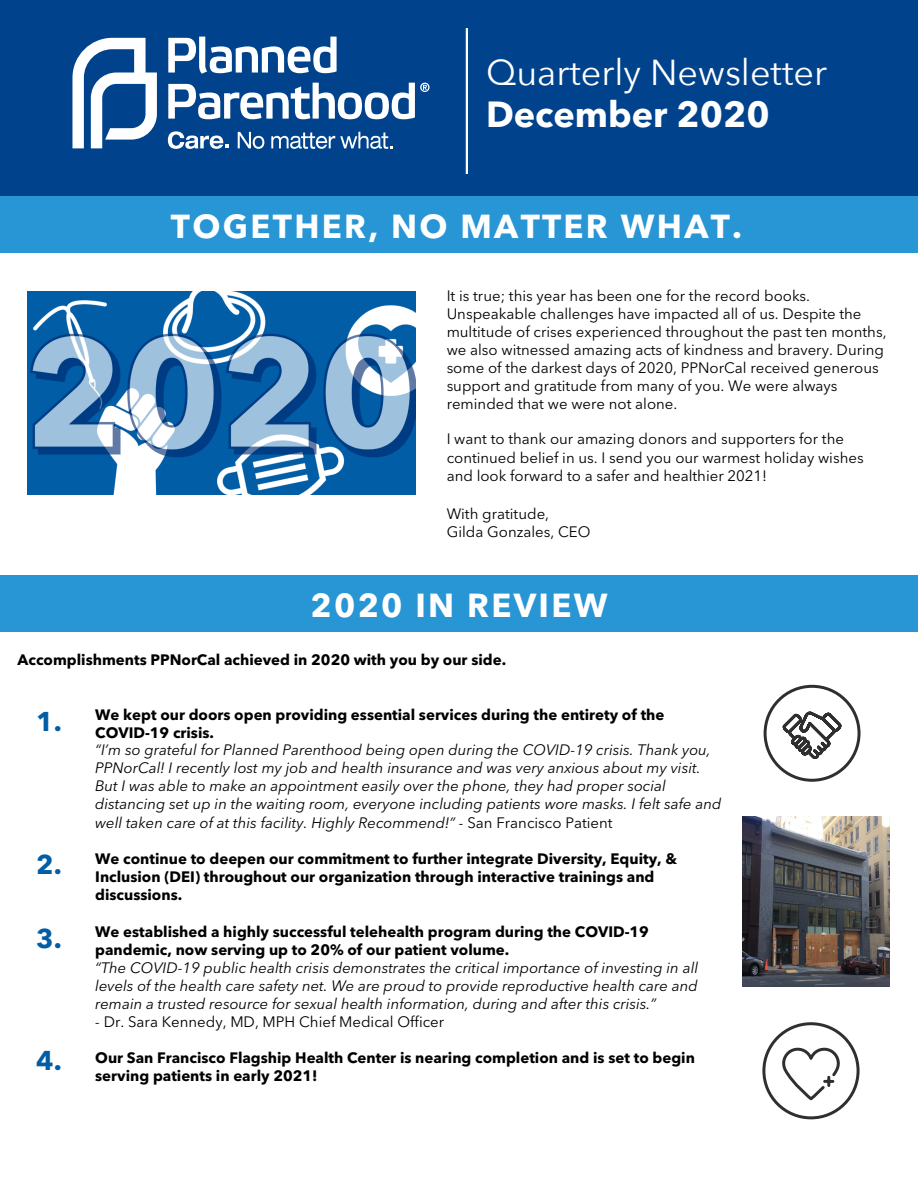
<style>
.page{position:relative;width:918px;height:1188px;background:#fff}
.page>*{position:absolute;margin:0;border:0;box-sizing:border-box;transform-origin:0 0}
.t1{font:36px "Avenir Next";color:#fff}
.t2{font:700 36px "Avenir Next LT Pro";color:#fff}
.t3{font:700 33px "Avenir Next LT Pro";letter-spacing:.07em;color:#fff}
.t4{font:700 27px "Avenir Next LT Pro";color:#005da6}
.t5{font:italic 15px/18.1px "Avenir Next LT Pro";color:#000}
.t6{font:15px/18px "Avenir Next LT Pro";color:#000}
.t7{font:700 15px/18.1px "Avenir Next LT Pro";color:#000}
.s1{font-style:normal}
.s2{font-style:italic}
</style>
<div class="page">
<div style="left:0;top:0;width:918px;height:197px;background:#00438c"></div>
<div style="left:0;top:197px;width:918px;height:56px;background:#2895d5"></div>
<svg style="left:72px;top:38px;width:85px;height:110px"></svg>
<svg style="left:168px;top:131px;width:61px;height:18px"></svg>
<svg style="left:238px;top:132px;width:26px;height:17px"></svg>
<svg style="left:271px;top:132px;width:122px;height:17px"></svg>
<svg style="left:168px;top:37px;width:169px;height:37px"></svg>
<svg style="left:168px;top:83px;width:262px;height:36px"></svg>
<hr style="left:466px;top:28px;width:2px;height:146px;background:#fff">
<div style="left:0;top:575px;width:918px;height:56px;background:#2895d5"></div>
<img style="left:28px;top:291px;width:388px;height:203px">
<img style="left:742px;top:817px;width:148px;height:170px">
<div style="left:762px;top:1022px;width:98px;height:97px;border:3px solid #2f2f2f;border-radius:50%"></div>
<svg style="left:782px;top:1047px;width:58px;height:54px"></svg>
<div style="left:764px;top:685px;width:97px;height:97px;border:3px solid #2f2f2f;border-radius:50%"></div>
<svg style="left:782px;top:711px;width:60px;height:48px"></svg>
<h1 class="t1" style="left:486px;top:42px;width:343px">Quarterly Newsletter</h1>
<h1 class="t2" style="left:486px;top:92px;width:285px">December 2020</h1>
<h2 class="t3" style="left:171px;top:206px;width:573px">TOGETHER, NO MATTER WHAT.</h2>
<p class="t6" style="left:447px;top:287px;width:441px">It is true; this year has been one for the record books.<br>Unspeakable challenges have impacted all of us. Despite the multitude of crises experienced throughout the past ten months, we also witnessed amazing acts of kindness and bravery. During some of the darkest days of 2020, PPNorCal received generous support and gratitude from many of you. We were always reminded that we were not alone.</p>
<p class="t6" style="left:447px;top:430px;width:418px">I want to thank our amazing donors and supporters for the continued belief in us. I send you our warmest holiday wishes and look forward to a safer and healthier 2021!</p>
<p class="t6" style="left:447px;top:505px;width:145px">With gratitude,<br>Gilda Gonzales, CEO</p>
<h2 class="t3" style="left:310px;top:585px;width:299px">2020 IN REVIEW</h2>
<p class="t7" style="left:18px;top:651px;width:490px">Accomplishments PPNorCal achieved in 2020 with you by our side.</p>
<p class="t7" style="left:95px;top:705px;width:571px">We kept our doors open providing essential services during the entirety of the<br>COVID-19 crisis.</p>
<p class="t5" style="left:95px;top:741px;width:628px">“I’m so grateful for Planned Parenthood being open during the COVID-19 crisis. Thank you, PPNorCal! I recently lost my job and health insurance and was very anxious about my visit.<br>But I was able to make an appointment easily over the phone, they had proper social distancing set up in the waiting room, everyone including patients wore masks. I felt safe and well taken care of at this facility. Highly Recommend!” - <span class="s1">San Francisco Patient</span></p>
<p class="t7" style="left:95px;top:849px;width:583px">We continue to deepen our commitment to further integrate Diversity, Equity, &amp;<br>Inclusion (DEI) throughout our organization through interactive trainings and discussions.</p>
<p class="t7" style="left:95px;top:922px;width:555px">We established a highly successful telehealth program during the COVID-19 pandemic, now serving up to 20% of our patient volume.</p>
<p class="t5" style="left:95px;top:958px;width:604px;text-align:justify">“The COVID-19 public health crisis demonstrates the critical importance of investing in all levels of the health care safety net. We are proud to provide reproductive health care and remain a trusted resource for sexual health information, during and after this crisis.”</p>
<p class="t6" style="left:95px;top:1013px;width:351px"><span class="s2">-</span> Dr. Sara Kennedy, MD, MPH Chief Medical Officer</p>
<p class="t7" style="left:95px;top:1048px;width:601px">Our San Francisco Flagship Health Center is nearing completion and is set to begin serving patients in early 2021!</p>
<h3 class="t4" style="left:36px;top:705px;width:27px">1.</h3>
<h3 class="t4" style="left:36px;top:848px;width:27px">2.</h3>
<h3 class="t4" style="left:36px;top:922px;width:27px">3.</h3>
<h3 class="t4" style="left:36px;top:1044px;width:27px">4.</h3>
</div>
